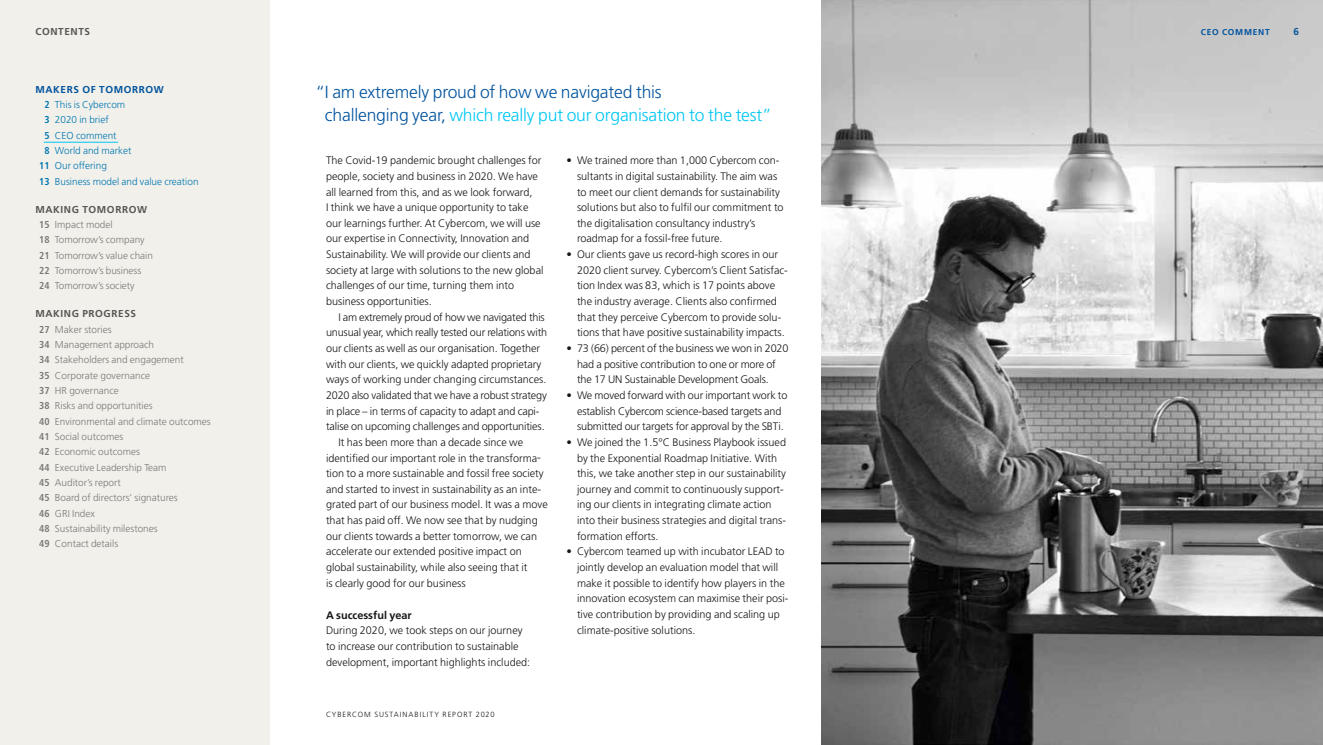
<style>
.page{position:relative;width:1323px;height:745px;background:#fff}
.page>*{position:absolute;margin:0;border:0;box-sizing:border-box;transform-origin:0 0}
.t1{font:300 17.5px/22.5px "Frutiger LT Std";letter-spacing:-.01em;color:#00539e}
.t2{font:300 10.88px/15.6px "Frutiger LT Std";color:#181716}
.t3{font:700 10.88px "Frutiger LT Std";color:#181716}
.t4{font:300 10px/15.4px "Frutiger LT Std";color:#797978}
.t5{font:300 10px "Frutiger LT Std";color:#0077b2}
.t6{font:700 10px "Frutiger LT Std";letter-spacing:.06em;color:#00539e}
.t7{font:700 10px "Frutiger LT Std";letter-spacing:.06em;color:#565655}
.t8{font:700 8.5px "Frutiger LT Std";color:#00539e}
.t9{font:300 7.5px "Frutiger LT Std";letter-spacing:.125em;color:#181716}
.s1{font-weight:700;font-stretch:condensed}
.s2{font-weight:700;color:#565655}
.s3{color:#00c6f4}
</style>
<div class="page">
<div style="left:0;top:0;width:269px;height:744px;background:#f2f0ea"></div>
<img style="left:822px;top:0;width:501px;height:744px">
<hr style="left:44px;top:142px;width:74px;height:1px;background:#00c6f4">
<p class="t7" style="left:35px;top:26px;width:56px">CONTENTS</p>
<p class="t8" style="left:1201px;top:27px;width:29px">CEO comment</p>
<p class="t6" style="left:1293px;top:26px;width:7px">6</p>
<p class="t6" style="left:35px;top:83px;width:130px">MAKERS OF TOMORROW</p>
<p class="t5" style="left:44px;top:99px;width:82px"><span class="s1">2</span> This is Cybercom</p>
<p class="t5" style="left:44px;top:114px;width:66px"><span class="s1">3</span> 2020 in brief</p>
<p class="t5" style="left:44px;top:129px;width:74px"><span class="s1">5</span> CEO comment</p>
<p class="t5" style="left:44px;top:145px;width:88px"><span class="s1">8</span> World and market</p>
<p class="t5" style="left:39px;top:160px;width:69px"><span class="s1">11</span> Our offering</p>
<p class="t5" style="left:39px;top:175px;width:161px"><span class="s1">13</span> Business model and value creation</p>
<p class="t4" style="left:39px;top:201px;width:115px;text-indent:-4px"><span class="s2">MAKING TOMORROW<br></span><span class="s1">15</span> Impact model<br><span class="s1">18</span> Tomorrow’s company<br><span class="s1">21</span> Tomorrow’s value chain<br><span class="s1">22</span> Tomorrow’s business<br><span class="s1">24</span> Tomorrow’s society</p>
<p class="t4" style="left:39px;top:306px;width:173px;text-indent:-4px"><span class="s2">MAKING PROGRESS<br></span><span class="s1">27</span> Maker stories<br><span class="s1">34</span> Management approach<br><span class="s1">34</span> Stakeholders and engagement<br><span class="s1">35</span> Corporate governance<br><span class="s1">37</span> HR governance<br><span class="s1">38</span> Risks and opportunities<br><span class="s1">40</span> Environmental and climate outcomes<br><span class="s1">41</span> Social outcomes<br><span class="s1">42</span> Economic outcomes<br><span class="s1">44</span> Executive Leadership Team<br><span class="s1">45</span> Auditor’s report<br><span class="s1">45</span> Board of directors’ signatures<br><span class="s1">46</span> GRI Index<br><span class="s1">48</span> Sustainability milestones<br><span class="s1">49</span> Contact details</p>
<h1 class="t1" style="left:325px;top:81px;width:448px;text-indent:-10px">“I am extremely proud of how we navigated this<br>challenging year, <span class="s3">which really put our organisation to the test”</span></h1>
<p class="t2" style="left:326px;top:153px;width:219px">The Covid-19 pandemic brought challenges for people, society and business in 2020. We have all learned from this, and as we look forward,<br>I think we have a unique opportunity to take our learnings further. At Cybercom, we will use our expertise in Connectivity, Innovation and Sustainability. We will provide our clients and society at large with solutions to the new global challenges of our time, turning them into business opportunities.</p>
<p class="t2" style="left:338px;top:309px;width:208px">I am extremely proud of how we navigated this</p>
<p class="t2" style="left:326px;top:325px;width:223px">unusual year, which really tested our relations with</p>
<p class="t2" style="left:326px;top:340px;width:216px">our clients as well as our organisation. Together</p>
<p class="t2" style="left:326px;top:356px;width:217px">with our clients, we quickly adapted proprietary</p>
<p class="t2" style="left:326px;top:371px;width:222px">ways of working under changing circumstances.</p>
<p class="t2" style="left:326px;top:387px;width:222px">2020 also validated that we have a robust strategy</p>
<p class="t2" style="left:326px;top:403px;width:215px">in place – in terms of capacity to adapt and capi-</p>
<p class="t2" style="left:326px;top:418px;width:220px">talise on upcoming challenges and opportunities.</p>
<p class="t2" style="left:338px;top:434px;width:186px">It has been more than a decade since we</p>
<p class="t2" style="left:326px;top:450px;width:216px">identified our important role in the transforma-</p>
<p class="t2" style="left:326px;top:465px;width:219px">tion to a more sustainable and fossil free society</p>
<p class="t2" style="left:326px;top:481px;width:217px">and started to invest in sustainability as an inte-</p>
<p class="t2" style="left:326px;top:496px;width:223px">grated part of our business model. It was a move</p>
<p class="t2" style="left:326px;top:512px;width:213px">that has paid off. We now see that by nudging</p>
<p class="t2" style="left:326px;top:528px;width:213px">our clients towards a better tomorrow, we can</p>
<p class="t2" style="left:326px;top:543px;width:197px">accelerate our extended positive impact on</p>
<p class="t2" style="left:326px;top:559px;width:203px">global sustainability, while also seeing that it</p>
<p class="t2" style="left:326px;top:575px;width:141px">is clearly good for our business</p>
<p class="t3" style="left:326px;top:608px;width:87px">A successful year</p>
<p class="t2" style="left:326px;top:622px;width:206px">During 2020, we took steps on our journey to increase our contribution to sustainable development, important highlights included:</p>
<p class="t9" style="left:326px;top:709px;width:170px">CYBERCOM SUSTAINABILITY REPORT 2020</p>
<p class="t2" style="left:577px;top:153px;width:208px;text-indent:-11px">• We trained more than 1,000 Cybercom con&shy;sultants in digital sustainability. The aim was to meet our client demands for sustainability solutions but also to fulfil our commitment to the digitalisation consultancy industry’s roadmap for a fossil-free future.</p>
<p class="t2" style="left:577px;top:246px;width:212px;text-indent:-11px">• Our clients gave us record-high scores in our 2020 client survey. Cybercom’s Client Satisfac&shy;tion Index was 83, which is 17 points above the industry average. Clients also confirmed that they perceive Cybercom to provide solu&shy;tions that have positive sustainability impacts.</p>
<p class="t2" style="left:577px;top:340px;width:213px;text-indent:-11px">• 73 (66) percent of the business we won in 2020 had a positive contribution to one or more of the 17 UN Sustainable Development Goals.</p>
<p class="t2" style="left:577px;top:387px;width:212px;text-indent:-11px">• We moved forward with our important work to establish Cybercom science-based targets and submitted our targets for approval by the SBTi.</p>
<p class="t2" style="left:577px;top:434px;width:211px;text-indent:-11px">• We joined the 1.5°C Business Playbook issued by the Exponential Roadmap Initiative. With this, we take another step in our sustainability journey and commit to continuously support&shy;ing our clients in integrating climate action into their business strategies and digital trans&shy;formation efforts.</p>
<p class="t2" style="left:577px;top:543px;width:213px;text-indent:-11px">• Cybercom teamed up with incubator LEAD to jointly develop an evaluation model that will make it possible to identify how players in the innovation ecosystem can maximise their posi&shy;tive contribution by providing and scaling up climate-positive solutions.</p>
</div>
